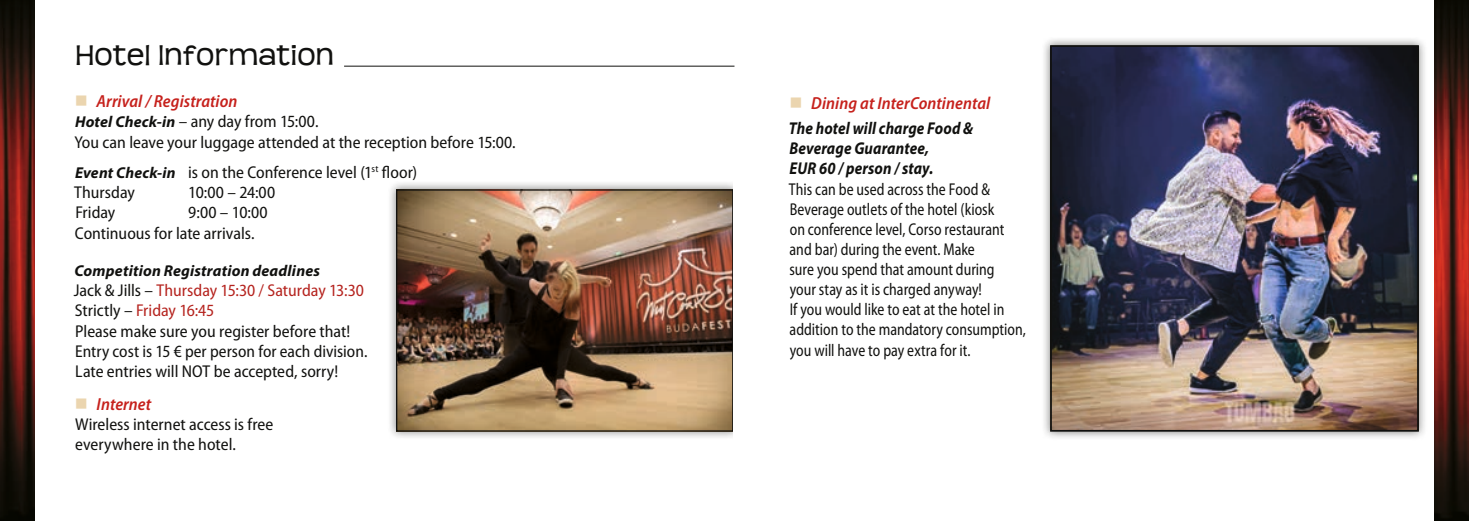
<style>
.page{position:relative;width:1469px;height:521px;background:#fff}
.page>*{position:absolute;margin:0;border:0;box-sizing:border-box;transform-origin:0 0}
.t1{font:31.5px "Teen";letter-spacing:.005em;color:#11110f}
.t2{font:italic 600 semi-condensed 17.5px "Myriad Pro";letter-spacing:.005em;color:#c6211c}
.t3{font:semi-condensed 17.15px/20.1px "Myriad Pro";color:#11110f}
.t4{font:semi-condensed 17.15px/20.1px "Myriad Pro";color:#11110f;scale:.88 1}
.t5{font:italic 700 17.15px/20.1px "Myriad Pro";letter-spacing:.01em;color:#11110f;scale:.88 1}
.t6{font:italic 700 15.75px "Myriad Pro";letter-spacing:.01em;color:#11110f}
.s1{color:#ebd5af}
.s2{font-weight:700;font-style:italic;font-stretch:normal;font-size:15.75px}
.s3{color:#b5231e}
</style>
<div class="page">
<div style="left:387px;top:181px;width:355px;height:259px;background:#11110f;opacity:.51"></div>
<img style="left:398px;top:191px;width:333px;height:239px">
<div style="left:396px;top:189px;width:337px;height:243px;border:1px solid #11110f"></div>
<div style="left:1041px;top:37px;width:386px;height:403px;background:#11110f;opacity:.51"></div>
<img style="left:1053px;top:48px;width:362px;height:381px">
<div style="left:1050px;top:45px;width:368px;height:387px;border:2px solid #11110f"></div>
<img style="left:1434px;top:0;width:34px;height:521px">
<img style="left:0;top:0;width:35px;height:521px">
<hr style="left:344px;top:66px;width:390px;height:1px;background:#11110f">
<div style="left:733px;top:106px;width:36px;height:335px;background:#fff"></div>
<h1 class="t1" style="left:75px;top:38px;width:260px">Hotel Information</h1>
<p class="t2" style="left:75px;top:92px;width:164px"><span class="s1">■</span> Arrival / Registration</p>
<p class="t3" style="left:74px;top:112px;width:443px"><span class="s2">Hotel Check-in</span> – any day from 15:00.<br>You can leave your luggage attended at the reception before 15:00.</p>
<p class="t3" style="left:74px;top:163px;width:344px"><span class="s2">Event Check-in</span> is on the Conference level (1<sup>st</sup> floor)<br>Thursday</p>
<p class="t3" style="left:188px;top:183px;width:88px">10:00 – 24:00</p>
<p class="t3" style="left:75px;top:203px;width:42px">Friday</p>
<p class="t3" style="left:75px;top:203px;width:194px;text-indent:113px">9:00 – 10:00<br>Continuous for late arrivals.</p>
<p class="t6" style="left:75px;top:261px;width:247px">Competition Registration deadlines</p>
<p class="t3" style="left:74px;top:281px;width:295px">Jack &amp; Jills – <span class="s3">Thursday 15:30 / Saturday 13:30<br></span>Strictly – <span class="s3">Friday 16:45<br></span>Please make sure you register before that!<br>Entry cost is 15 € per person for each division.<br>Late entries will NOT be accepted, sorry!</p>
<p class="t2" style="left:75px;top:395px;width:78px"><span class="s1">■</span> Internet</p>
<p class="t3" style="left:75px;top:415px;width:200px">Wireless internet access is free everywhere in the hotel.</p>
<p class="t2" style="left:789px;top:93px;width:202px"><span class="s1">■</span> Dining at InterContinental</p>
<p class="t5" style="left:789px;top:118px;width:211px">The hotel will charge Food &amp;<br>Beverage Guarantee,<br>EUR 60 / person / stay.</p>
<p class="t4" style="left:789px;top:179px;width:271px">This can be used across the Food &amp; Beverage outlets of the hotel (kiosk<br>on conference level, Corso restaurant and bar) during the event. Make<br>sure you spend that amount during<br>your stay as it is charged anyway!<br>If you would like to eat at the hotel in addition to the mandatory consumption, you will have to pay extra for it.</p>
</div>
